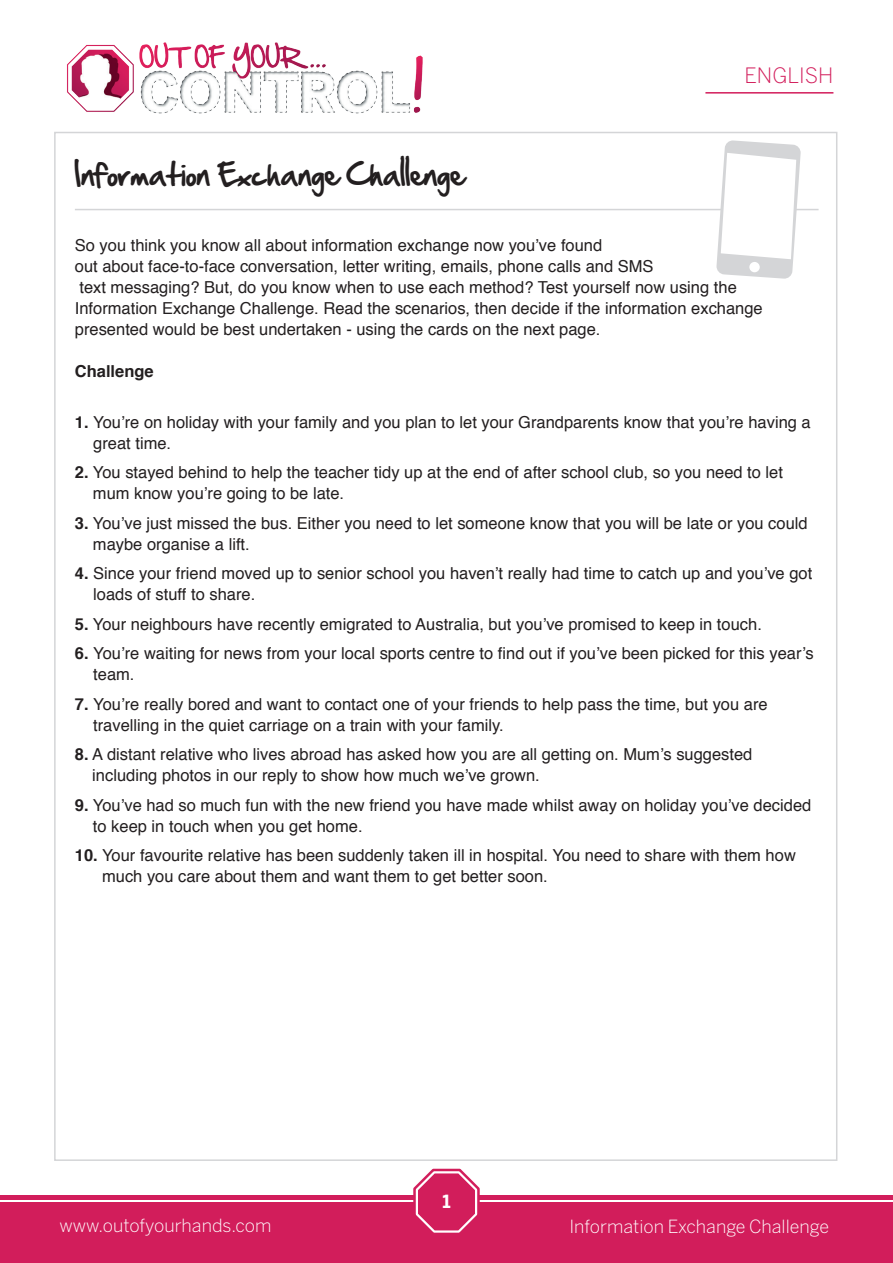
<style>
.page{position:relative;width:893px;height:1263px;background:#fff}
.page>*{position:absolute;margin:0;border:0;box-sizing:border-box;transform-origin:0 0}
.t1{font:27px "Handof Sean";color:#231f20}
.t2{font:300 21px "Benton Sans";color:#d21d5b}
.t3{font:300 18px "Benton Sans";color:#fff}
.t4{font:700 18px "Benton Sans";color:#fff}
.t5{font:16.5px/21px "Helvetica";color:#231f20}
.t6{font:700 16.5px "Helvetica";color:#231f20}
.s1{font-weight:700}
</style>
<div class="page">
<hr style="left:75px;top:209px;width:744px;height:1px;background:#d4d5d7">
<svg style="left:716px;top:140px;width:85px;height:139px"></svg>
<hr style="left:705px;top:92px;width:128px;height:2px;background:#d21d5b">
<img style="left:54px;top:42px;width:385px;height:111px">
<div style="left:0;top:1202px;width:893px;height:61px;background:#d21d5b"></div>
<div style="left:0;top:1195px;width:893px;height:5px;background:#d21d5b"></div>
<svg style="left:413px;top:1168px;width:67px;height:65px"></svg>
<h1 class="t1" style="left:75px;top:155px;width:391px">Information Exchange Challenge</h1>
<p class="t2" style="left:744px;top:64px;width:91px">ENGLISH</p>
<p class="t5" style="left:75px;top:235px;width:689px">So you think you know all about information exchange now you’ve found<br>out about face-to-face conversation, letter writing, emails, phone calls and SMS<br>text messaging? But, do you know when to use each method? Test yourself now using the Information Exchange Challenge. Read the scenarios, then decide if the information exchange presented would be best undertaken - using the cards on the next page.</p>
<p class="t6" style="left:75px;top:358px;width:80px">Challenge</p>
<p class="t5" style="left:93px;top:412px;width:719px;text-indent:-18px"><span class="s1">1.</span> You’re on holiday with your family and you plan to let your Grandparents know that you’re having a great time.</p>
<p class="t5" style="left:93px;top:462px;width:692px;text-indent:-18px"><span class="s1">2.</span> You stayed behind to help the teacher tidy up at the end of after school club, so you need to let mum know you’re going to be late.</p>
<p class="t5" style="left:93px;top:513px;width:716px;text-indent:-18px"><span class="s1">3.</span> You’ve just missed the bus. Either you need to let someone know that you will be late or you could maybe organise a lift.</p>
<p class="t5" style="left:93px;top:563px;width:721px;text-indent:-18px"><span class="s1">4.</span> Since your friend moved up to senior school you haven’t really had time to catch up and you’ve got loads of stuff to share.</p>
<p class="t5" style="left:75px;top:614px;width:688px"><span class="s1">5.</span> Your neighbours have recently emigrated to Australia, but you’ve promised to keep in touch.</p>
<p class="t5" style="left:93px;top:643px;width:722px;text-indent:-18px"><span class="s1">6.</span> You’re waiting for news from your local sports centre to find out if you’ve been picked for this year’s team.</p>
<p class="t5" style="left:93px;top:694px;width:676px;text-indent:-18px"><span class="s1">7.</span> You’re really bored and want to contact one of your friends to help pass the time, but you are travelling in the quiet carriage on a train with your family.</p>
<p class="t5" style="left:92px;top:745px;width:662px;text-indent:-17px"><span class="s1">8.</span> A distant relative who lives abroad has asked how you are all getting on. Mum’s suggested including photos in our reply to show how much we’ve grown.</p>
<p class="t5" style="left:93px;top:795px;width:720px;text-indent:-18px"><span class="s1">9.</span> You’ve had so much fun with the new friend you have made whilst away on holiday you’ve decided to keep in touch when you get home.</p>
<p class="t5" style="left:102px;top:846px;width:695px;text-indent:-27px"><span class="s1">10.</span> Your favourite relative has been suddenly taken ill in hospital. You need to share with them how much you care about them and want them to get better soon.</p>
<p class="t3" style="left:60px;top:1215px;width:213px">www.outofyourhands.com</p>
<p class="t4" style="left:442px;top:1191px;width:10px">1</p>
<p class="t3" style="left:569px;top:1216px;width:261px">Information Exchange Challenge</p>
</div>
